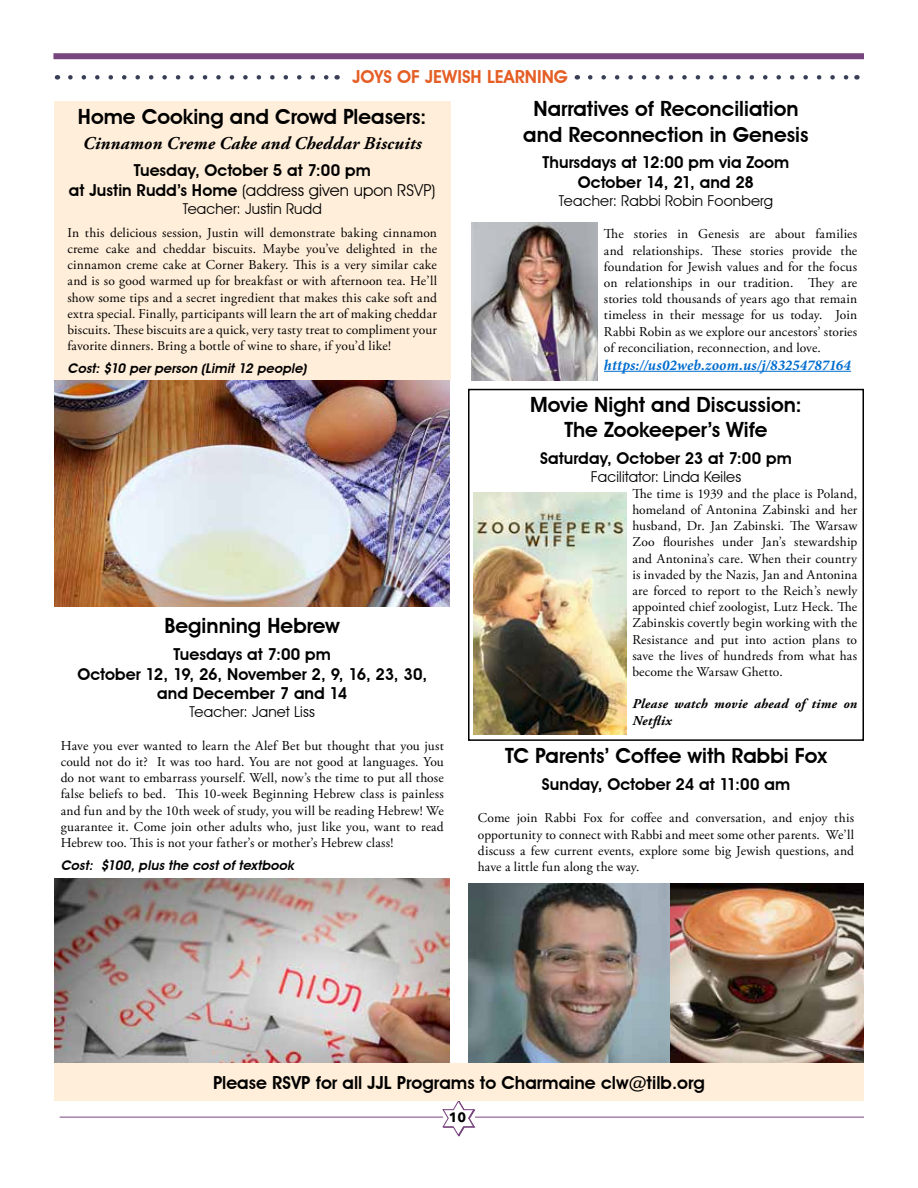
<style>
.page{position:relative;width:918px;height:1188px;background:#fff}
.page>*{position:absolute;margin:0;border:0;box-sizing:border-box;transform-origin:0 0}
.t1{font:600 21px/25.2px "Advantage";color:#000;text-align:center}
.t2{font:600 18px "Advantage";color:#000}
.t3{font:italic 700 18px "Adobe Garamond Pro";letter-spacing:.01em;color:#000}
.t4{font:600 18px "Advantage";color:#e45e25}
.t5{font:600 16.5px/19.8px "Advantage";color:#000;text-align:center}
.t6{font:15px "Advantage";letter-spacing:.01em;color:#000}
.t7{font:italic 700 15px "Minion Pro";letter-spacing:.005em;color:#006dcf}
.t8{font:13.5px/16.2px "Adobe Garamond Pro";letter-spacing:.005em;color:#000;text-align:justify}
.t9{font:italic 600 13.5px "Advantage";letter-spacing:.01em;color:#000}
.t10{font:italic 700 13.5px/16.2px "Adobe Garamond Pro";letter-spacing:.02em;color:#000}
.t11{font:700 13.5px "Avenir Next LT Pro";color:#000}
.s1{font-weight:400}
</style>
<div class="page">
<svg style="left:443px;top:1101px;width:32px;height:36px"></svg>
<hr style="left:475px;top:1117px;width:389px;height:1px;background:#79457f">
<hr style="left:60px;top:1117px;width:383px;height:1px;background:#79457f">
<div style="left:53px;top:53px;width:811px;height:6px;background:#79457f"></div>
<div style="left:54px;top:102px;width:397px;height:279px;background:#ffeed9"></div>
<svg style="left:590px;top:75px;width:259px;height:5px"></svg>
<svg style="left:70px;top:75px;width:259px;height:5px"></svg>
<hr style="left:604px;top:371px;width:247px;height:1px;background:#006dcf">
<img style="left:54px;top:381px;width:396px;height:226px">
<img style="left:54px;top:879px;width:396px;height:185px">
<img style="left:471px;top:222px;width:126px;height:159px">
<img style="left:473px;top:492px;width:153px;height:242px">
<div style="left:468px;top:389px;width:396px;height:352px;border:2px solid #000"></div>
<img style="left:669px;top:883px;width:195px;height:181px">
<img style="left:468px;top:883px;width:201px;height:181px">
<div style="left:54px;top:1064px;width:810px;height:37px;background:#ffeed9"></div>
<h2 class="t4" style="left:352px;top:66px;width:217px">JOYS OF JEWISH LEARNING</h2>
<h1 class="t1" style="left:78px;top:104px;width:350px">Home Cooking and Crowd Pleasers:</h1>
<h2 class="t3" style="left:83px;top:133px;width:340px">Cinnamon Creme Cake and Cheddar Biscuits</h2>
<p class="t5" style="left:69px;top:160px;width:368px">Tuesday, October 5 at 7:00 pm<br>at Justin Rudd’s Home <span class="s1">(address given upon RSVP)</span></p>
<p class="t6" style="left:183px;top:199px;width:141px">Teacher: Justin Rudd</p>
<p class="t8" style="left:68px;top:225px;width:371px">In this delicious session, Justin will demonstrate baking cinnamon creme cake and cheddar biscuits. Maybe you’ve delighted in the cinnamon creme cake at Corner Bakery. This is a very similar cake and is so good warmed up for breakfast or with afternoon tea. He’ll show some tips and a secret ingredient that makes this cake soft and extra special. Finally, participants will learn the art of making cheddar biscuits. These biscuits are a quick, very tasty treat to compliment your favorite dinners. Bring a bottle of wine to share, if you’d like!</p>
<p class="t9" style="left:68px;top:360px;width:240px">Cost: $10 per person (Limit 12 people)</p>
<h1 class="t1" style="left:165px;top:613px;width:177px">Beginning Hebrew</h1>
<p class="t5" style="left:77px;top:644px;width:351px">Tuesdays at 7:00 pm<br>October 12, 19, 26, November 2, 9, 16, 23, 30, and December 7 and 14</p>
<p class="t6" style="left:190px;top:703px;width:127px">Teacher: Janet Liss</p>
<p class="t8" style="left:61px;top:738px;width:385px">Have you ever wanted to learn the Alef Bet but thought that you just could not do it? It was too hard. You are not good at languages. You do not want to embarrass yourself. Well, now’s the time to put all those false beliefs to bed. This 10-week Beginning Hebrew class is painless and fun and by the 10th week of study, you will be reading Hebrew! We guarantee it. Come join other adults who, just like you, want to read Hebrew too. This is not your father’s or mother’s Hebrew class!</p>
<p class="t9" style="left:61px;top:857px;width:235px">Cost: $100, plus the cost of textbook</p>
<h1 class="t1" style="left:523px;top:96px;width:287px">Narratives of Reconciliation and Reconnection in Genesis</h1>
<p class="t5" style="left:543px;top:152px;width:248px">Thursdays at 12:00 pm via Zoom<br>October 14, 21, and 28</p>
<p class="t6" style="left:559px;top:192px;width:216px">Teacher: Rabbi Robin Foonberg</p>
<p class="t8" style="left:604px;top:226px;width:255px">The stories in Genesis are about families and relationships. These stories provide the foundation for Jewish values and for the focus on relationships in our tradition. They are stories told thousands of years ago that remain timeless in their message for us today. Join Rabbi Robin as we explore our ancestors’ stories of reconciliation, reconnection, and love.</p>
<p class="t7" style="left:604px;top:354px;width:249px">https://us02web.zoom.us/j/83254787164</p>
<h1 class="t1" style="left:530px;top:392px;width:273px">Movie Night and Discussion:<br>The Zookeeper’s Wife</h1>
<p class="t5" style="left:540px;top:448px;width:253px">Saturday, October 23 at 7:00 pm</p>
<p class="t6" style="left:591px;top:467px;width:152px">Facilitator: Linda Keiles</p>
<p class="t8" style="left:632px;top:486px;width:226px">The time is 1939 and the place is Poland, homeland of Antonina Zabinski and her husband, Dr. Jan Zabinski. The Warsaw Zoo flourishes under Jan’s stewardship and Antonina’s care. When their country is invaded by the Nazis, Jan and Antonina are forced to report to the Reich’s newly appointed chief zoologist, Lutz Heck. The Zabinskis covertly begin working with the Resistance and put into action plans to save the lives of hundreds from what has become the Warsaw Ghetto.</p>
<p class="t10" style="left:632px;top:696px;width:226px">Please watch movie ahead of time on<br>Netflix</p>
<h1 class="t1" style="left:505px;top:743px;width:323px">TC Parents’ Coffee with Rabbi Fox</h1>
<p class="t5" style="left:542px;top:774px;width:250px">Sunday, October 24 at 11:00 am</p>
<p class="t8" style="left:478px;top:810px;width:378px">Come join Rabbi Fox for coffee and conversation, and enjoy this opportunity to connect with Rabbi and meet some other parents. We’ll discuss a few current events, explore some big Jewish questions, and have a little fun along the way.</p>
<h2 class="t2" style="left:213px;top:1071px;width:494px">Please RSVP for all JJL Programs to Charmaine clw@tilb.org</h2>
<p class="t11" style="left:449px;top:1109px;width:19px">10</p>
</div>
